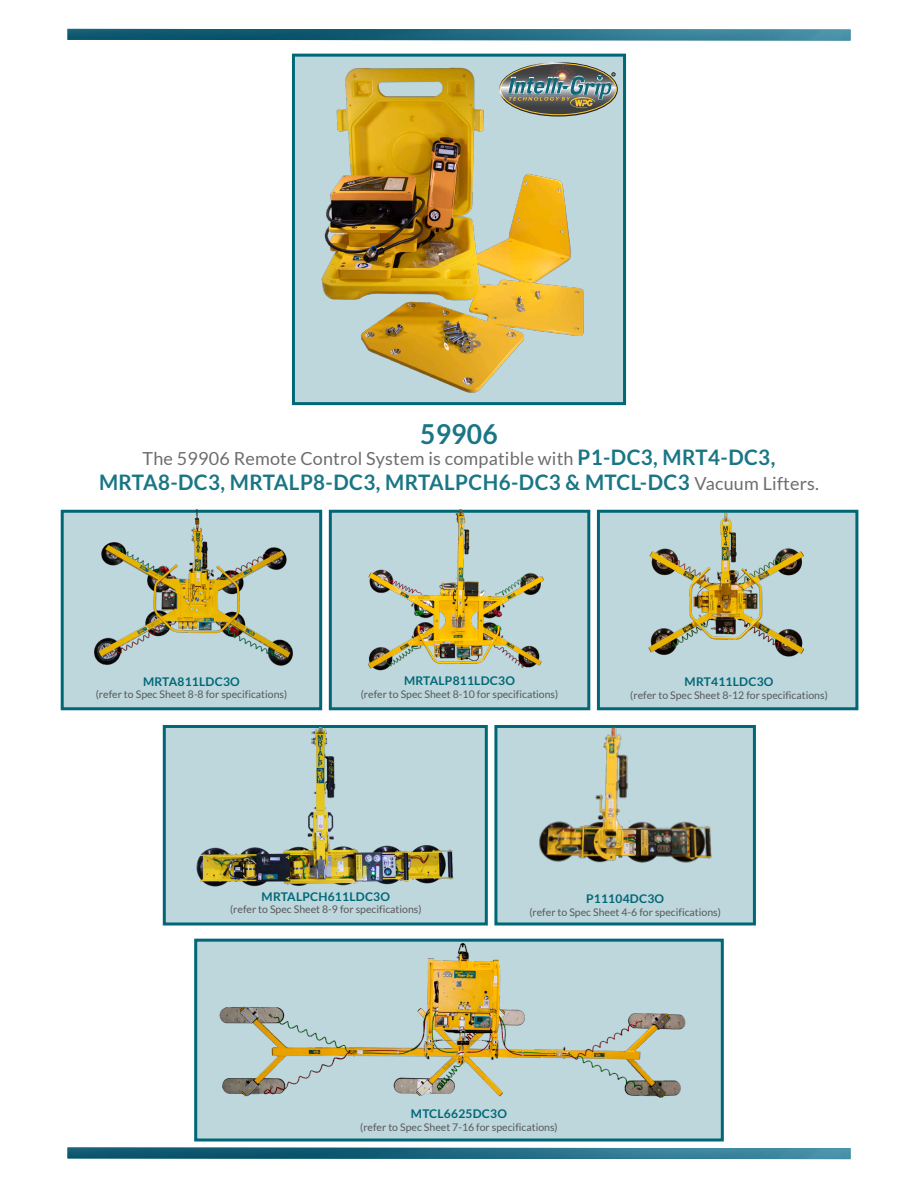
<style>
.page{position:relative;width:918px;height:1188px;background:#fff}
.page>*{position:absolute;margin:0;border:0;box-sizing:border-box;transform-origin:0 0}
.t1{font:700 27.6px "Lato";letter-spacing:.01em;color:#1a7685;scale:.96 1}
.t2{font:700 21.45px "Lato";letter-spacing:.02em;color:#1a7685;scale:.96 1}
.t3{font:18px "Lato";letter-spacing:.01em;color:#6c6d70}
.t4{font:700 12px "Lato";letter-spacing:.02em;color:#006777}
.t5{font:10.5px "Lato";color:#57585a}
.s1{font-weight:700;font-size:21.45px;color:#1a7685}
.s2{font-weight:400;font-size:18px;color:#6c6d70}
</style>
<div class="page">
<svg style="left:308px;top:40px;width:543px;height:1px"></svg>
<img style="left:68px;top:29px;width:783px;height:11px">
<svg style="left:68px;top:1147px;width:549px;height:1px"></svg>
<img style="left:68px;top:1148px;width:783px;height:11px">
<div style="left:329px;top:510px;width:261px;height:200px;background:#bdd7dc;border:3px solid #006777"></div>
<div style="left:494px;top:725px;width:262px;height:200px;background:#bdd7dc;border:3px solid #006777"></div>
<div style="left:163px;top:725px;width:325px;height:200px;background:#bdd7dc;border:3px solid #006777"></div>
<div style="left:61px;top:510px;width:261px;height:200px;background:#bdd7dc;border:3px solid #006777"></div>
<div style="left:597px;top:510px;width:261px;height:200px;background:#bdd7dc;border:3px solid #006777"></div>
<div style="left:292px;top:54px;width:334px;height:351px;background:#bdd7dc;border:3px solid #006777"></div>
<img style="left:358px;top:510px;width:203px;height:161px">
<img style="left:537px;top:727px;width:181px;height:136px">
<img style="left:77px;top:510px;width:229px;height:156px">
<img style="left:648px;top:514px;width:156px;height:143px">
<img style="left:312px;top:56px;width:282px;height:347px">
<img style="left:500px;top:63px;width:117px;height:53px">
<div style="left:194px;top:939px;width:530px;height:203px;background:#bdd7dc;border:3px solid #006777"></div>
<img style="left:219px;top:943px;width:467px;height:155px">
<img style="left:193px;top:728px;width:266px;height:159px">
<p class="t1" style="left:420px;top:418px;width:83px">59906</p>
<p class="t3" style="left:143px;top:448px;width:634px">The 59906 Remote Control System is compatible with <span class="s1">P1-DC3, MRT4-DC3,</span></p>
<p class="t2" style="left:99px;top:470px;width:751px">MRTA8-DC3, MRTALP8-DC3, MRTALPCH6-DC3 &amp; MTCL-DC3 <span class="s2">Vacuum Lifters.</span></p>
<p class="t4" style="left:143px;top:675px;width:98px">MRTA811LDC3O</p>
<p class="t5" style="left:96px;top:689px;width:193px">(refer to Spec Sheet 8-8 for specifications)</p>
<p class="t4" style="left:404px;top:674px;width:112px">MRTALP811LDC3O</p>
<p class="t5" style="left:361px;top:688px;width:199px">(refer to Spec Sheet 8-10 for specifications)</p>
<p class="t4" style="left:685px;top:675px;width:90px">MRT411LDC3O</p>
<p class="t5" style="left:630px;top:689px;width:199px">(refer to Spec Sheet 8-12 for specifications)</p>
<p class="t4" style="left:262px;top:889px;width:130px">MRTALPCH611LDC3O</p>
<p class="t5" style="left:230px;top:903px;width:193px">(refer to Spec Sheet 8-9 for specifications)</p>
<p class="t4" style="left:586px;top:892px;width:80px">P11104DC3O</p>
<p class="t5" style="left:529px;top:906px;width:193px">(refer to Spec Sheet 4-6 for specifications)</p>
<p class="t4" style="left:411px;top:1107px;width:98px">MTCL6625DC3O</p>
<p class="t5" style="left:360px;top:1121px;width:199px">(refer to Spec Sheet 7-16 for specifications)</p>
</div>
